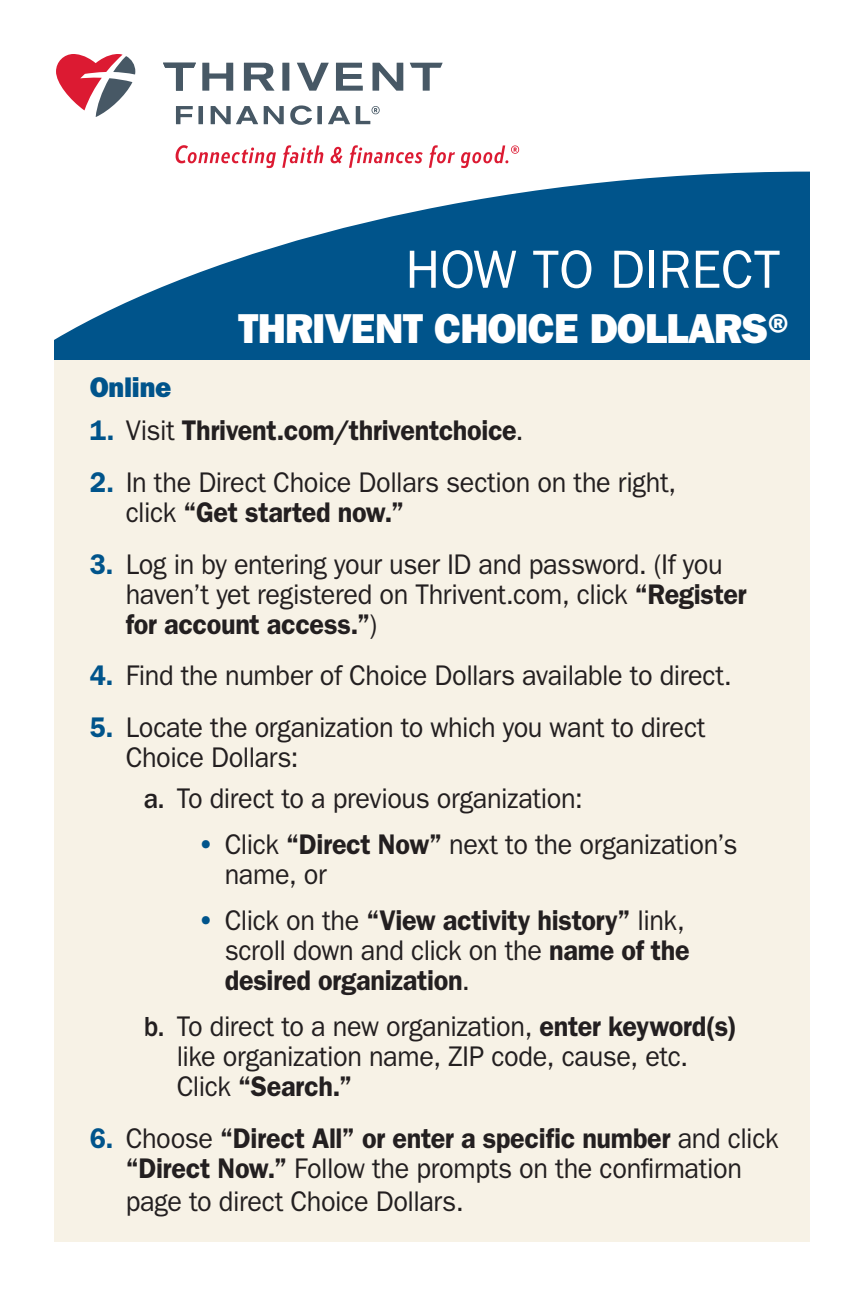
<style>
.page{position:relative;width:864px;height:1296px;background:#fff}
.page>*{position:absolute;margin:0;border:0;box-sizing:border-box;transform-origin:0 0}
.t1{font:54px "ITC Franklin Gothic Std";color:#fff}
.t2{font:42px "ITC Franklin Gothic Std Hvy";letter-spacing:-.02em;color:#fff}
.t3{font:28.5px/30px "ITC Franklin Gothic Std";letter-spacing:-.015em;color:#231f20;scale:.95 1}
.t4{font:600 28.5px/30px "ITC Franklin Gothic Std";letter-spacing:-.015em;color:#231f20;scale:.95 1}
.t5{font:28.5px "ITC Franklin Gothic Std Hvy";letter-spacing:-.01em;color:#00548b;scale:.95 1}
.s1{color:#00548b}
.s2{font-weight:400}
.s3{font-weight:600;color:#00548b}
.s4{font-weight:600}
.s5{font-weight:500}
</style>
<div class="page">
<svg style="left:410px;top:63px;width:33px;height:28px"></svg>
<svg style="left:202px;top:63px;width:31px;height:28px"></svg>
<div style="left:282px;top:63px;width:7px;height:28px;background:#475865"></div>
<svg style="left:297px;top:63px;width:32px;height:28px"></svg>
<svg style="left:336px;top:63px;width:27px;height:28px"></svg>
<svg style="left:373px;top:63px;width:30px;height:28px"></svg>
<svg style="left:163px;top:63px;width:33px;height:28px"></svg>
<svg style="left:244px;top:63px;width:30px;height:28px"></svg>
<svg style="left:176px;top:106px;width:17px;height:18px"></svg>
<div style="left:198px;top:106px;width:5px;height:18px;background:#475865"></div>
<div style="left:317px;top:106px;width:5px;height:18px;background:#475865"></div>
<svg style="left:290px;top:105px;width:22px;height:20px"></svg>
<svg style="left:211px;top:106px;width:47px;height:18px"></svg>
<svg style="left:328px;top:106px;width:22px;height:18px"></svg>
<svg style="left:264px;top:106px;width:20px;height:18px"></svg>
<svg style="left:176px;top:145px;width:100px;height:23px"></svg>
<svg style="left:282px;top:145px;width:41px;height:23px"></svg>
<svg style="left:331px;top:147px;width:11px;height:16px"></svg>
<svg style="left:349px;top:145px;width:74px;height:23px"></svg>
<svg style="left:429px;top:145px;width:26px;height:23px"></svg>
<svg style="left:356px;top:106px;width:24px;height:18px"></svg>
<svg style="left:56px;top:54px;width:79px;height:63px"></svg>
<svg style="left:461px;top:145px;width:58px;height:23px"></svg>
<div style="left:54px;top:347px;width:756px;height:895px;background:#f7f2e6"></div>
<svg style="left:54px;top:172px;width:756px;height:188px;fill:#00548b"></svg>
<p class="t1" style="left:405px;top:238px;width:376px">HOW TO DIRECT</p>
<p class="t2" style="left:238px;top:304px;width:552px">THRIVENT CHOICE DOLLARS®</p>
<p class="t5" style="left:90px;top:370px;width:88px">Online</p>
<p class="t4" style="left:90px;top:416px;width:458px"><span class="s1">1.</span> <span class="s2">Visit</span> Thrivent.com/thriventchoice<span class="s2">.</span></p>
<p class="t3" style="left:126px;top:468px;width:581px;text-indent:-36px"><span class="s3">2.</span> In the Direct Choice Dollars section on the right, click <span class="s4">“Get started now.”</span></p>
<p class="t3" style="left:126px;top:549px;width:655px;text-indent:-36px"><span class="s3">3.</span> Log in by entering your user ID and password. (If you haven’t yet registered on Thrivent.com, click <span class="s4">“Register for account access.”</span>)</p>
<p class="t3" style="left:90px;top:661px;width:678px"><span class="s3">4.</span> Find the number of Choice Dollars available to direct.</p>
<p class="t3" style="left:126px;top:712px;width:612px;text-indent:-36px"><span class="s3">5.</span> Locate the organization to which you want to direct<br>Choice Dollars:</p>
<p class="t3" style="left:144px;top:783px;width:464px"><span class="s5">a.</span> To direct to a previous organization:</p>
<p class="t3" style="left:225px;top:829px;width:541px;text-indent:-27px"><span class="s3">•</span> Click <span class="s4">“Direct Now”</span> next to the organization’s name, or</p>
<p class="t4" style="left:225px;top:905px;width:491px;text-indent:-27px"><span class="s1">•</span> <span class="s2">Click on the</span> “View activity history” <span class="s2">link, scroll down and click on the</span> name of the desired organization<span class="s2">.</span></p>
<p class="t3" style="left:177px;top:1012px;width:591px;text-indent:-33px"><span class="s5">b.</span> To direct to a new organization, <span class="s4">enter keyword(s) </span>like organization name, ZIP code, cause, etc.<br>Click <span class="s4">“Search.”</span></p>
<p class="t3" style="left:90px;top:1123px;width:727px;text-align:center"><span class="s3">6.</span> Choose <span class="s4">“Direct All” or enter a specific number</span> and click <span class="s4">“Direct Now.”</span> Follow the prompts on the confirmation</p>
<p class="t3" style="left:126px;top:1186px;width:357px">page to direct Choice Dollars.</p>
</div>
